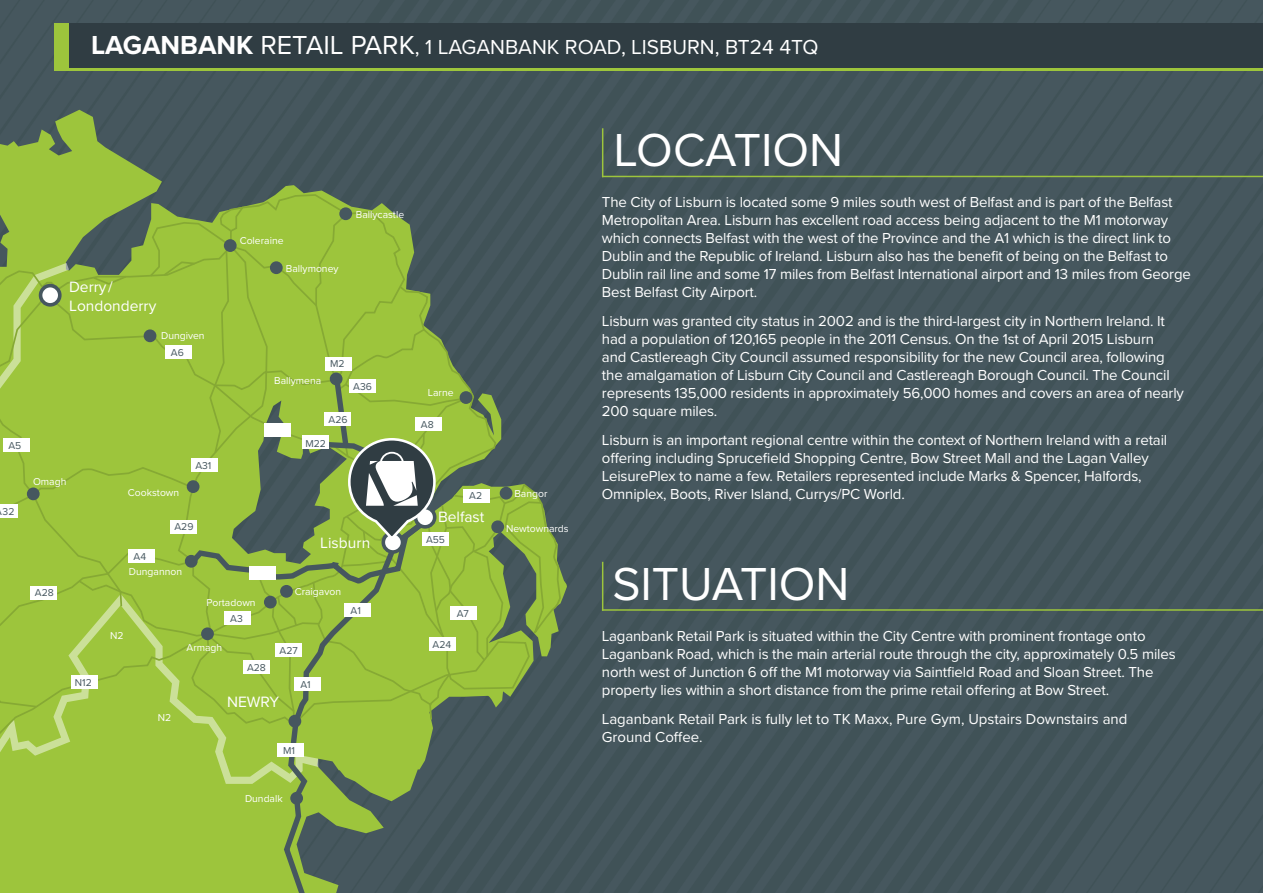
<style>
.page{position:relative;width:1263px;height:893px;background:#46575e}
.page>*{position:absolute;margin:0;border:0;box-sizing:border-box;transform-origin:0 0}
.t1{font:48px "Proxima Nova";color:#fff}
.t2{font:21px "Proxima Nova";color:#fff}
.t3{font:15.6px/18.6px "Proxima Nova";color:#fff}
.t4{font:15px/18px "Proxima Nova";letter-spacing:-.01em;color:#fff}
.t5{font:10.35px "Proxima Nova";color:#fff}
.t6{font:10.35px "Proxima Nova";color:#46575f}
.s1{font-weight:700;font-size:27px}
.s2{font-size:27px}
</style>
<div class="page">
<svg style="left:0;top:110px;width:568px;height:783px;background:#536855"></svg>
<svg style="left:177px;top:193px;width:229px;height:13px;background:#5f7751"></svg>
<hr style="left:602px;top:609px;width:661px;height:2px;background:#9dc53c">
<hr style="left:602px;top:562px;width:1px;height:49px;background:#9dc53c">
<svg style="left:0;top:206px;width:562px;height:687px;background:#89aa4b"></svg>
<hr style="left:602px;top:176px;width:661px;height:1px;background:#9dc53c">
<hr style="left:602px;top:128px;width:1px;height:49px;background:#9dc53c">
<hr style="left:54px;top:68px;width:1209px;height:3px;background:#9dc53c">
<div style="left:68px;top:23px;width:1195px;height:45px;background:#303d43"></div>
<div style="left:54px;top:23px;width:14px;height:48px;background:#9dc53c"></div>
<h2 class="t2" style="left:91px;top:34px;width:729px"><span class="s1">LAGANBANK</span> <span class="s2">RETAIL PARK</span>, 1 LAGANBANK ROAD, LISBURN, BT24 4TQ</h2>
<p class="t6" style="left:8px;top:440px;width:14px">A5</p>
<p class="t6" style="left:3px;top:506px;width:13px">32</p>
<p class="t3" style="left:69px;top:278px;width:89px">Derry/<br>Londonderry</p>
<p class="t5" style="left:161px;top:329px;width:45px">Dungiven</p>
<p class="t5" style="left:33px;top:476px;width:35px">Omagh</p>
<p class="t6" style="left:35px;top:587px;width:20px">A28</p>
<p class="t6" style="left:171px;top:346px;width:14px">A6</p>
<p class="t5" style="left:128px;top:486px;width:53px">Cookstown</p>
<p class="t6" style="left:195px;top:459px;width:18px">A31</p>
<p class="t6" style="left:134px;top:550px;width:14px">A4</p>
<p class="t6" style="left:174px;top:521px;width:21px">A29</p>
<p class="t5" style="left:129px;top:565px;width:55px">Dungannon</p>
<p class="t5" style="left:240px;top:234px;width:45px">Coleraine</p>
<p class="t5" style="left:286px;top:263px;width:54px">Ballymoney</p>
<p class="t5" style="left:356px;top:208px;width:50px">Ballycastle</p>
<p class="t5" style="left:274px;top:374px;width:49px">Ballymena</p>
<p class="t6" style="left:330px;top:358px;width:16px">M2</p>
<p class="t6" style="left:353px;top:381px;width:20px">A36</p>
<p class="t6" style="left:329px;top:414px;width:21px">A26</p>
<p class="t6" style="left:305px;top:437px;width:22px">M22</p>
<p class="t3" style="left:320px;top:534px;width:52px">Lisburn</p>
<p class="t5" style="left:295px;top:585px;width:48px">Craigavon</p>
<p class="t6" style="left:75px;top:676px;width:18px">N12</p>
<p class="t5" style="left:110px;top:629px;width:15px">N2</p>
<p class="t5" style="left:158px;top:711px;width:15px">N2</p>
<p class="t5" style="left:207px;top:597px;width:51px">Portadown</p>
<p class="t5" style="left:187px;top:641px;width:37px">Armagh</p>
<p class="t6" style="left:230px;top:612px;width:14px">A3</p>
<p class="t6" style="left:247px;top:662px;width:20px">A28</p>
<p class="t6" style="left:280px;top:644px;width:20px">A27</p>
<p class="t6" style="left:300px;top:679px;width:12px">A1</p>
<p class="t3" style="left:227px;top:692px;width:54px">NEWRY</p>
<p class="t6" style="left:283px;top:744px;width:13px">M1</p>
<p class="t6" style="left:351px;top:604px;width:12px">A1</p>
<p class="t5" style="left:245px;top:792px;width:39px">Dundalk</p>
<p class="t5" style="left:428px;top:387px;width:27px">Larne</p>
<p class="t6" style="left:421px;top:419px;width:14px">A8</p>
<p class="t6" style="left:469px;top:490px;width:14px">A2</p>
<p class="t3" style="left:438px;top:508px;width:48px">Belfast</p>
<p class="t6" style="left:426px;top:533px;width:21px">A55</p>
<p class="t6" style="left:457px;top:607px;width:14px">A7</p>
<p class="t6" style="left:432px;top:638px;width:20px">A24</p>
<p class="t5" style="left:514px;top:487px;width:34px">Bangor</p>
<p class="t5" style="left:506px;top:522px;width:64px">Newtownards</p>
<h1 class="t1" style="left:613px;top:122px;width:231px">LOCATION</h1>
<p class="t4" style="left:602px;top:194px;width:590px">The City of Lisburn is located some 9 miles south west of Belfast and is part of the Belfast Metropolitan Area. Lisburn has excellent road access being adjacent to the M1 motorway which connects Belfast with the west of the Province and the A1 which is the direct link to Dublin and the Republic of Ireland. Lisburn also has the benefit of being on the Belfast to Dublin rail line and some 17 miles from Belfast International airport and 13 miles from George Best Belfast City Airport.</p>
<p class="t4" style="left:602px;top:312px;width:583px">Lisburn was granted city status in 2002 and is the third-largest city in Northern Ireland. It had a population of 120,165 people in the 2011 Census. On the 1st of April 2015 Lisburn<br>and Castlereagh City Council assumed responsibility for the new Council area, following the amalgamation of Lisburn City Council and Castlereagh Borough Council. The Council represents 135,000 residents in approximately 56,000 homes and covers an area of nearly 200 square miles.</p>
<p class="t4" style="left:602px;top:431px;width:567px">Lisburn is an important regional centre within the context of Northern Ireland with a retail offering including Sprucefield Shopping Centre, Bow Street Mall and the Lagan Valley LeisurePlex to name a few. Retailers represented include Marks &amp; Spencer, Halfords, Omniplex, Boots, River Island, Currys/PC World.</p>
<h1 class="t1" style="left:612px;top:555px;width:239px">SITUATION</h1>
<p class="t4" style="left:602px;top:627px;width:575px">Laganbank Retail Park is situated within the City Centre with prominent frontage onto Laganbank Road, which is the main arterial route through the city, approximately 0.5 miles north west of Junction 6 off the M1 motorway via Saintfield Road and Sloan Street. The property lies within a short distance from the prime retail offering at Bow Street.</p>
<p class="t4" style="left:602px;top:710px;width:527px">Laganbank Retail Park is fully let to TK Maxx, Pure Gym, Upstairs Downstairs and<br>Ground Coffee.</p>
</div>
